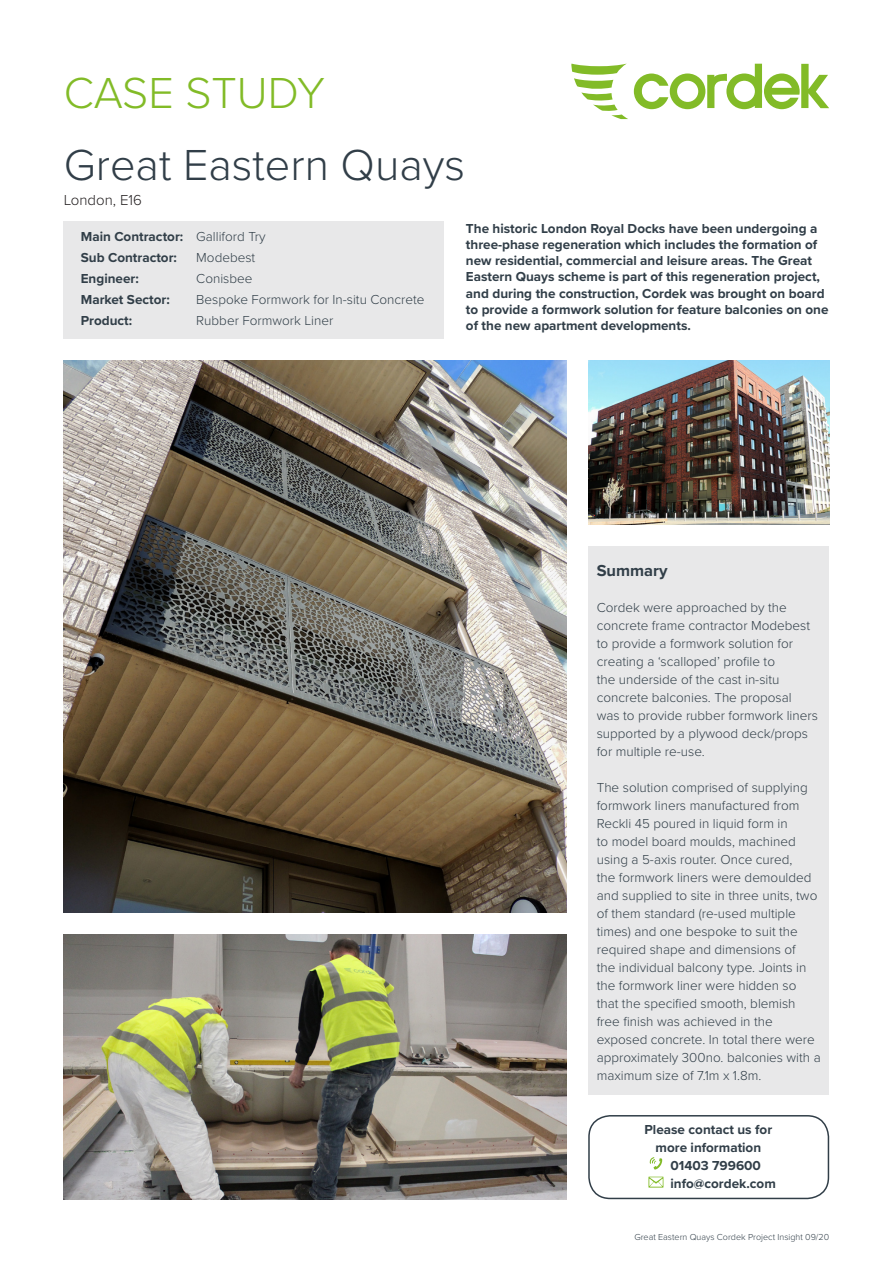
<style>
.page{position:relative;width:893px;height:1263px;background:#fff}
.page>*{position:absolute;margin:0;border:0;box-sizing:border-box;transform-origin:0 0}
.t1{font:300 45px "Proxima Nova";color:#313e48}
.t2{font:300 45px "Proxima Nova";color:#82bb27}
.Sub_Heading{font:700 16.5px "Proxima Nova";color:#313e48}
.t3{font:300 15px "Proxima Nova";color:#231f20}
.Text_Body{font:300 13.5px/18px "Proxima Nova";color:#313e48}
.Introduction_text{font:700 13.5px/16.2px "Proxima Nova";color:#313e48}
.Paragraph_Style_1{font:700 13.5px "Proxima Nova";color:#313e48}
.Paragraph_Style_1-2{font:300 13.5px "Proxima Nova";color:#313e48}
.CTA{font:700 13.5px "Proxima Nova";color:#313e48}
.t4{font:300 9px "Proxima Nova";color:#313e48}
.s1{font-weight:300}
</style>
<div class="page">
<svg style="left:571px;top:64px;width:57px;height:55px"></svg>
<svg style="left:634px;top:64px;width:195px;height:45px"></svg>
<div style="left:588px;top:1115px;width:241px;height:84px;border:2px solid #313e48;border-radius:21px"></div>
<svg style="left:648px;top:1177px;width:15px;height:10px"></svg>
<svg style="left:649px;top:1157px;width:13px;height:12px"></svg>
<div style="left:64px;top:221px;width:380px;height:118px;background:#e8e8e9"></div>
<div style="left:588px;top:546px;width:241px;height:548px;background:#e8e8e9"></div>
<img style="left:588px;top:360px;width:241px;height:165px">
<img style="left:64px;top:360px;width:503px;height:553px">
<img style="left:64px;top:934px;width:503px;height:265px">
<p class="t2" style="left:64px;top:59px;width:263px">CASE STUDY</p>
<p class="t1" style="left:64px;top:131px;width:403px">Great Eastern Quays</p>
<p class="t3" style="left:64px;top:189px;width:80px">London, E16</p>
<p class="Paragraph_Style_1" style="left:81px;top:226px;width:186px">Main Contractor: <span class="s1">Galliford Try</span></p>
<p class="Paragraph_Style_1" style="left:81px;top:247px;width:98px">Sub Contractor:</p>
<p class="Paragraph_Style_1-2" style="left:196px;top:247px;width:60px">Modebest</p>
<p class="Paragraph_Style_1" style="left:81px;top:268px;width:59px">Engineer:</p>
<p class="Paragraph_Style_1-2" style="left:196px;top:268px;width:58px">Conisbee</p>
<p class="Paragraph_Style_1" style="left:81px;top:289px;width:91px">Market Sector:</p>
<p class="Paragraph_Style_1-2" style="left:196px;top:289px;width:230px">Bespoke Formwork for In-situ Concrete</p>
<p class="Paragraph_Style_1" style="left:81px;top:310px;width:53px">Product:</p>
<p class="Paragraph_Style_1-2" style="left:196px;top:310px;width:139px">Rubber Formwork Liner</p>
<p class="Introduction_text" style="left:466px;top:220px;width:364px">The historic London Royal Docks have been undergoing a three-phase regeneration which includes the formation of new residential, commercial and leisure areas. The Great Eastern Quays scheme is part of this regeneration project, and during the construction, Cordek was brought on board to provide a formwork solution for feature balconies on one of the new apartment developments.</p>
<p class="Sub_Heading" style="left:597px;top:558px;width:72px">Summary</p>
<p class="Text_Body" style="left:597px;top:598px;width:223px">Cordek were approached by the concrete frame contractor Modebest to provide a formwork solution for creating a ‘scalloped’ profile to<br>the underside of the cast in-situ concrete balconies. The proposal was to provide rubber formwork liners supported by a plywood deck/props for multiple re-use.</p>
<p class="Text_Body" style="left:597px;top:778px;width:225px">The solution comprised of supplying formwork liners manufactured from Reckli 45 poured in liquid form in<br>to model board moulds, machined using a 5-axis router. Once cured,<br>the formwork liners were demoulded and supplied to site in three units, two of them standard (re-used multiple times) and one bespoke to suit the required shape and dimensions of<br>the individual balcony type. Joints in the formwork liner were hidden so that the specified smooth, blemish free finish was achieved in the exposed concrete. In total there were approximately 300no. balconies with a maximum size of 7.1m x 1.8m.</p>
<p class="CTA" style="left:644px;top:1119px;width:129px">Please contact us for</p>
<p class="CTA" style="left:655px;top:1137px;width:107px">more information</p>
<p class="CTA" style="left:670px;top:1155px;width:92px">01403 799600</p>
<p class="CTA" style="left:670px;top:1173px;width:107px">info@cordek.com</p>
<p class="t4" style="left:634px;top:1230px;width:196px">Great Eastern Quays Cordek Project Insight 09/20</p>
</div>
